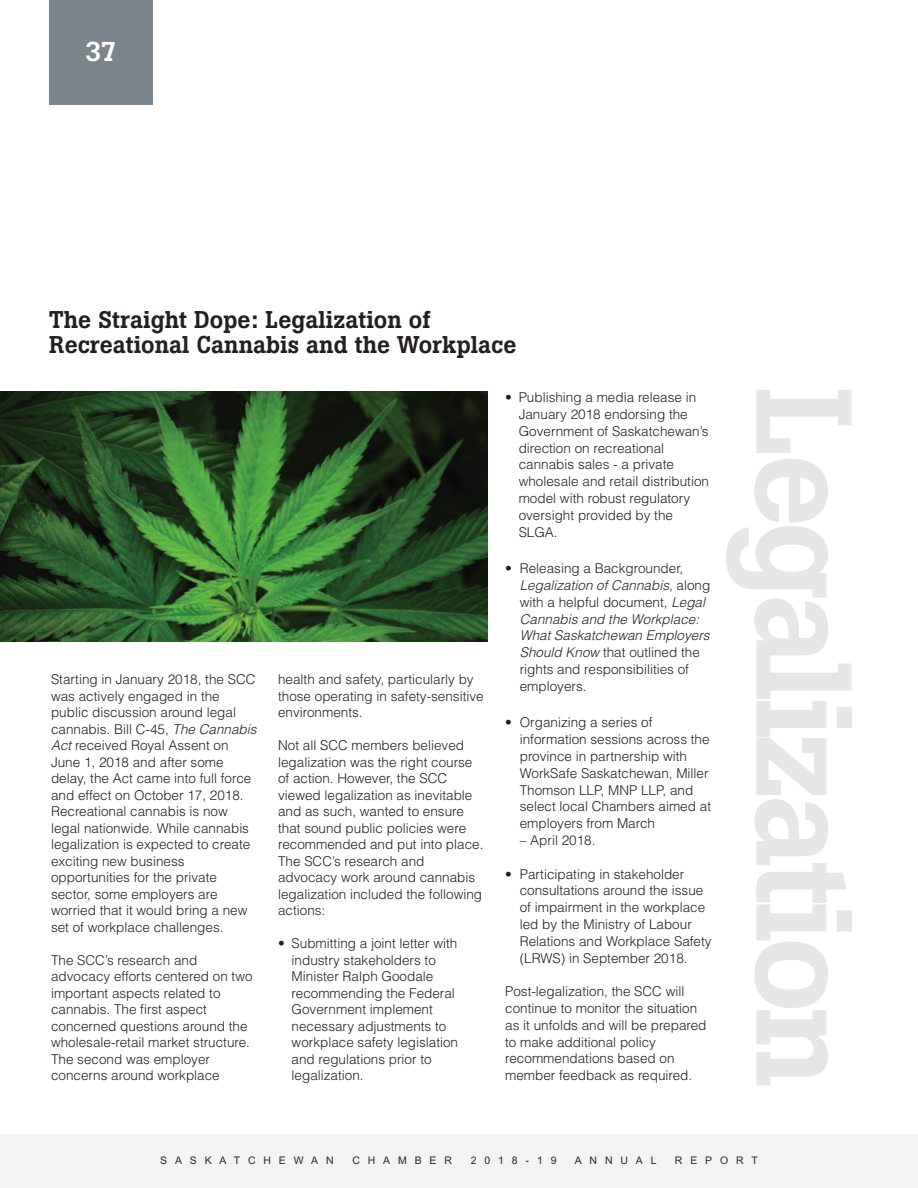
<style>
.page{position:relative;width:918px;height:1188px;background:#fff}
.page>*{position:absolute;margin:0;border:0;box-sizing:border-box;transform-origin:0 0}
.t1{font:500 135px "Boton";letter-spacing:-.045em;color:#e6e6e7}
.t2{font:500 27px "Boton";color:#fff}
.t3{font:500 24px/25.5px "Boton";color:#231f20}
.t4{font:300 13.5px/16.5px "Helvetica";color:#231f20}
.t5{font:10.5px "Arial";letter-spacing:.75em;color:#231f20}
.s1{font-style:italic}
</style>
<div class="page">
<div style="left:50px;top:0;width:103px;height:105px;background:#7d858c"></div>
<div style="left:0;top:1134px;width:918px;height:54px;background:#f2f3f3"></div>
<img style="left:0;top:392px;width:487px;height:250px">
<h2 class="t2" style="left:85px;top:42px;width:33px">37</h2>
<h3 class="t3" style="left:49px;top:309px;width:469px">The Straight Dope: Legalization of<br>Recreational Cannabis and the Workplace</h3>
<p class="t4" style="left:51px;top:671px;width:207px">Starting in January 2018, the SCC was actively engaged in the public discussion around legal cannabis. Bill C-45, <span class="s1">The Cannabis<br>Act</span> received Royal Assent on<br>June 1, 2018 and after some delay, the Act came into full force and effect on October 17, 2018.<br>Recreational cannabis is now legal nationwide. While cannabis legalization is expected to create exciting new business opportunities for the private sector, some employers are worried that it would bring a new set of workplace challenges.</p>
<p class="t4" style="left:51px;top:951px;width:203px">The SCC’s research and advocacy efforts centered on two important aspects related to cannabis. The first aspect concerned questions around the wholesale-retail market structure.<br>The second was employer concerns around workplace</p>
<p class="t4" style="left:278px;top:671px;width:207px">health and safety, particularly by those operating in safety-sensitive environments.</p>
<p class="t4" style="left:278px;top:737px;width:207px">Not all SCC members believed legalization was the right course of action. However, the SCC viewed legalization as inevitable and as such, wanted to ensure that sound public policies were recommended and put into place.<br>The SCC’s research and advocacy work around cannabis legalization included the following actions:</p>
<p class="t4" style="left:292px;top:935px;width:168px;text-indent:-13px">• Submitting a joint letter with industry stakeholders to<br>Minister Ralph Goodale recommending the Federal<br>Government implement necessary adjustments to workplace safety legislation and regulations prior to legalization.</p>
<p class="t4" style="left:519px;top:388px;width:192px;text-indent:-13px">• Publishing a media release in<br>January 2018 endorsing the<br>Government of Saskatchewan’s direction on recreational cannabis sales - a private wholesale and retail distribution model with robust regulatory oversight provided by the<br>SLGA.</p>
<p class="t4" style="left:520px;top:559px;width:192px;text-indent:-15px">• Releasing a Backgrounder,<br><span class="s1">Legalization of Cannabis</span>, along with a helpful document, <span class="s1">Legal<br>Cannabis and the Workplace:<br>What Saskatchewan Employers<br>Should Know</span> that outlined the rights and responsibilities of employers.</p>
<p class="t4" style="left:520px;top:714px;width:193px;text-indent:-15px">• Organizing a series of information sessions across the province in partnership with<br>WorkSafe Saskatchewan, Miller<br>Thomson LLP, MNP LLP, and select local Chambers aimed at employers from March</p>
<p class="t4" style="left:520px;top:831px;width:77px">– April 2018.</p>
<p class="t4" style="left:520px;top:865px;width:193px;text-indent:-15px">• Participating in stakeholder consultations around the issue of impairment in the workplace led by the Ministry of Labour<br>Relations and Workplace Safety (LRWS) in September 2018.</p>
<p class="t4" style="left:505px;top:982px;width:203px">Post-legalization, the SCC will continue to monitor the situation as it unfolds and will be prepared to make additional policy recommendations based on member feedback as required.</p>
<h1 class="t1" style="left:852px;top:387px;width:703px;rotate:90deg">Legalization</h1>
<p class="t5" style="left:160px;top:1154px;width:175px">SASKATCHEWAN</p>
<p class="t5" style="left:352px;top:1154px;width:101px">CHAMBER</p>
<p class="t5" style="left:471px;top:1154px;width:87px">2018-19</p>
<p class="t5" style="left:575px;top:1154px;width:83px">ANNUAL</p>
<p class="t5" style="left:675px;top:1154px;width:84px">REPORT</p>
</div>
